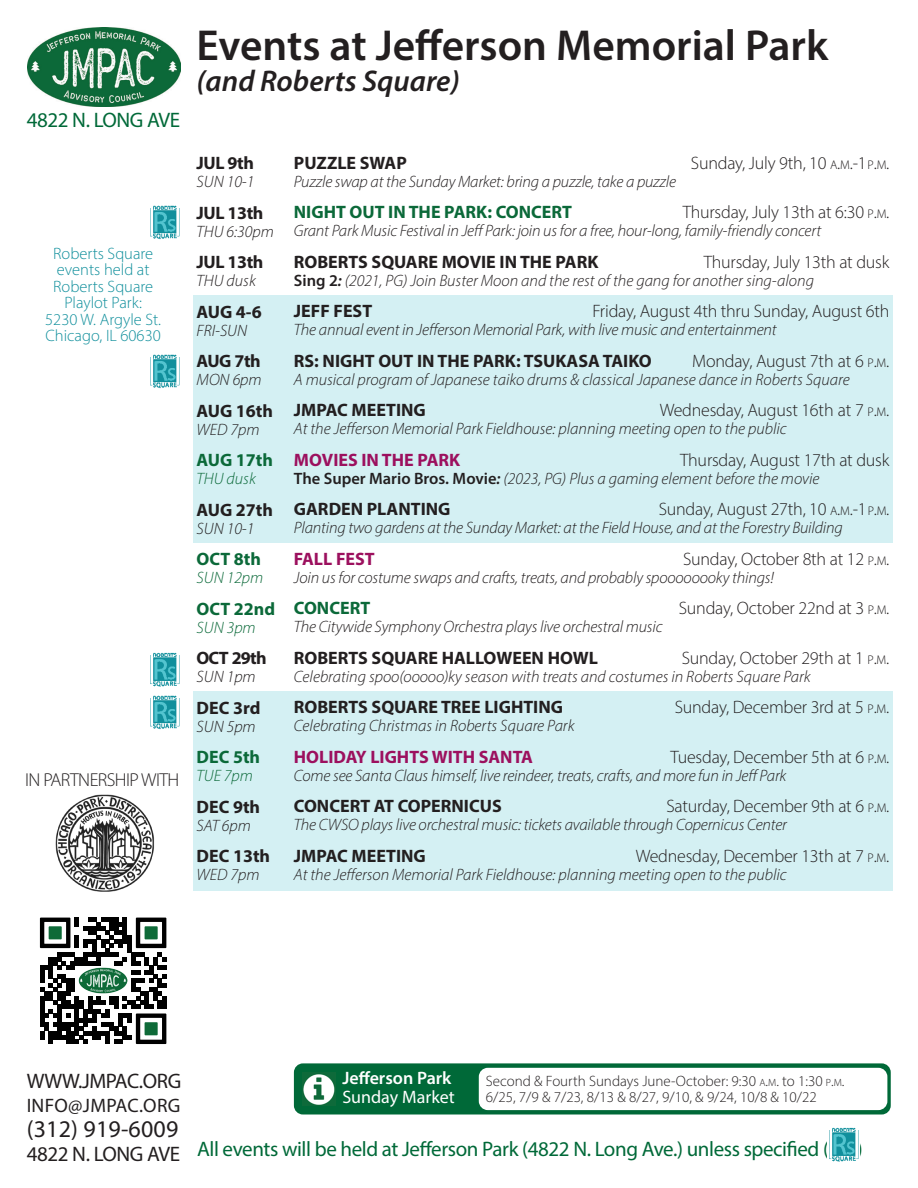
<style>
.page{position:relative;width:918px;height:1188px;background:#fff}
.page>*{position:absolute;margin:0;border:0;box-sizing:border-box;transform-origin:0 0}
.t1{font:600 43.5px "Myriad Pro";color:#231f20}
.t2{font:italic 600 30px "Myriad Pro";color:#231f20}
.t3{font:24px "Myriad Pro";letter-spacing:.01em;color:#231f20}
.t4{font:21px "Myriad Pro";letter-spacing:-.02em;color:#006938}
.t5{font:21px "Myriad Pro";letter-spacing:-.02em;color:#231f20}
.t6{font:19.5px "Myriad Pro";letter-spacing:.015em;color:#231f20}
.t7{font:300 18.75px "Myriad Pro";letter-spacing:-.03em;color:#231f20}
.t8{font:300 18px "Myriad Pro";letter-spacing:-.01em;color:#231f20}
.t9{font:700 18px "Myriad Pro";color:#231f20}
.t10{font:700 18px "Myriad Pro";color:#0b6939}
.t11{font:700 18px "Myriad Pro";color:#9c105e}
.t12{font:600 18px "Myriad Pro";color:#fff}
.t13{font:18px "Myriad Pro";color:#fff}
.t14{font:italic 300 16.5px "Myriad Pro";letter-spacing:-.01em;color:#231f20}
.t15{font:300 16.5px/16.5px "Myriad Pro";color:#108f9c;text-align:center}
.t16{font:italic 300 16.5px "Myriad Pro";color:#0b6939}
.t17{font:300 15px/15.6px "Myriad Pro";color:#231f20}
.s1{font-size:12.6px}
.s2{font-style:inherit}
.s3{font-weight:600;font-style:normal}
.s4{font-weight:600}
.s5{font-size:10.5px}
</style>
<div class="page">
<div style="left:194px;top:295px;width:699px;height:248px;background:#d4f0f3"></div>
<div style="left:194px;top:692px;width:699px;height:199px;background:#d4f0f3"></div>
<img style="left:55px;top:794px;width:99px;height:98px">
<img style="left:27px;top:27px;width:153px;height:80px">
<img style="left:150px;top:205px;width:30px;height:35px">
<img style="left:150px;top:652px;width:30px;height:35px">
<img style="left:150px;top:695px;width:30px;height:35px">
<img style="left:150px;top:354px;width:30px;height:35px">
<img style="left:829px;top:1127px;width:30px;height:35px">
<div style="left:294px;top:1063px;width:597px;height:52px;background:#006938;border-radius:9px"></div>
<div style="left:479px;top:1068px;width:408px;height:42px;background:#fff;border-radius:9px"></div>
<svg style="left:40px;top:918px;width:126px;height:126px"></svg>
<img style="left:78px;top:968px;width:50px;height:26px">
<img style="left:303px;top:1072px;width:33px;height:34px">
<p class="t4" style="left:27px;top:107px;width:155px">4822 N. LONG AVE</p>
<p class="t15" style="left:53px;top:245px;width:102px">Roberts Square events held at<br>Roberts Square<br>Playlot Park:</p>
<p class="t15" style="left:45px;top:311px;width:117px">5230 W. Argyle St.</p>
<p class="t15" style="left:46px;top:328px;width:117px">Chicago, IL 60630</p>
<p class="t7" style="left:25px;top:768px;width:156px">IN PARTNERSHIP WITH</p>
<p class="t1" style="left:197px;top:17px;width:633px">Events at Jefferson Memorial Park</p>
<p class="t2" style="left:197px;top:62px;width:265px">(and Roberts Square)</p>
<p class="t9" style="left:197px;top:152px;width:59px">JUL 9th</p>
<p class="t14" style="left:197px;top:172px;width:59px">SUN 10-1</p>
<p class="t9" style="left:197px;top:201px;width:68px">JUL 13th</p>
<p class="t14" style="left:197px;top:222px;width:79px">THU 6:30pm</p>
<p class="t9" style="left:197px;top:251px;width:68px">JUL 13th</p>
<p class="t14" style="left:197px;top:271px;width:61px">THU dusk</p>
<p class="t9" style="left:197px;top:300px;width:67px">AUG 4-6</p>
<p class="t14" style="left:197px;top:321px;width:52px">FRI-SUN</p>
<p class="t9" style="left:197px;top:350px;width:65px">AUG 7th</p>
<p class="t14" style="left:197px;top:370px;width:67px">MON 6pm</p>
<p class="t9" style="left:197px;top:399px;width:78px">AUG 16th</p>
<p class="t14" style="left:197px;top:420px;width:64px">WED 7pm</p>
<p class="t10" style="left:197px;top:449px;width:78px">AUG 17th</p>
<p class="t16" style="left:197px;top:469px;width:61px">THU dusk</p>
<p class="t9" style="left:197px;top:498px;width:78px">AUG 27th</p>
<p class="t14" style="left:197px;top:519px;width:59px">SUN 10-1</p>
<p class="t10" style="left:197px;top:548px;width:66px">OCT 8th</p>
<p class="t16" style="left:197px;top:568px;width:68px">SUN 12pm</p>
<p class="t10" style="left:197px;top:597px;width:80px">OCT 22nd</p>
<p class="t16" style="left:197px;top:618px;width:61px">SUN 3pm</p>
<p class="t9" style="left:197px;top:647px;width:72px">OCT 29th</p>
<p class="t14" style="left:197px;top:667px;width:61px">SUN 1pm</p>
<p class="t9" style="left:197px;top:696px;width:65px">DEC 3rd</p>
<p class="t14" style="left:197px;top:717px;width:61px">SUN 5pm</p>
<p class="t10" style="left:197px;top:746px;width:65px">DEC 5th</p>
<p class="t16" style="left:197px;top:766px;width:58px">TUE 7pm</p>
<p class="t9" style="left:197px;top:795px;width:65px">DEC 9th</p>
<p class="t14" style="left:197px;top:816px;width:56px">SAT 6pm</p>
<p class="t9" style="left:197px;top:845px;width:75px">DEC 13th</p>
<p class="t14" style="left:197px;top:865px;width:64px">WED 7pm</p>
<p class="t9" style="left:294px;top:151px;width:114px">PUZZLE SWAP</p>
<p class="t8" style="left:691px;top:152px;width:200px">Sunday, July 9th, 10 <span class="s1">A</span><span class="s2">.</span><span class="s1">M</span><span class="s2">.</span>-1 <span class="s1">P</span><span class="s2">.</span><span class="s1">M</span><span class="s2">.</span></p>
<p class="t14" style="left:294px;top:171px;width:384px">Puzzle swap at the Sunday Market: bring a puzzle, take a puzzle</p>
<p class="t10" style="left:294px;top:200px;width:280px">NIGHT OUT IN THE PARK: CONCERT</p>
<p class="t8" style="left:683px;top:201px;width:208px">Thursday, July 13th at 6:30 <span class="s1">P</span><span class="s2">.</span><span class="s1">M</span><span class="s2">.</span></p>
<p class="t14" style="left:294px;top:221px;width:529px">Grant Park Music Festival in Jeff Park: join us for a free, hour-long, family-friendly concert</p>
<p class="t9" style="left:294px;top:250px;width:306px">ROBERTS SQUARE MOVIE IN THE PARK</p>
<p class="t8" style="left:704px;top:251px;width:187px">Thursday, July 13th at dusk</p>
<p class="t14" style="left:294px;top:270px;width:522px"><span class="s3">Sing 2</span><span class="s4">:</span> (2021, PG) Join Buster Moon and the rest of the gang for another sing-along</p>
<p class="t9" style="left:294px;top:299px;width:80px">JEFF FEST</p>
<p class="t8" style="left:592px;top:300px;width:299px">Friday, August 4th thru Sunday, August 6th</p>
<p class="t14" style="left:294px;top:320px;width:484px">The annual event in Jefferson Memorial Park, with live music and entertainment</p>
<p class="t9" style="left:294px;top:349px;width:359px">RS: NIGHT OUT IN THE PARK: TSUKASA TAIKO</p>
<p class="t8" style="left:692px;top:350px;width:199px">Monday, August 7th at 6 <span class="s1">P</span><span class="s2">.</span><span class="s1">M</span>.</p>
<p class="t14" style="left:294px;top:369px;width:557px">A musical program of Japanese taiko drums &amp; classical Japanese dance in Roberts Square</p>
<p class="t9" style="left:294px;top:398px;width:133px">JMPAC MEETING</p>
<p class="t8" style="left:660px;top:399px;width:231px">Wednesday, August 16th at 7 <span class="s1">P</span><span class="s2">.</span><span class="s1">M</span>.</p>
<p class="t14" style="left:294px;top:419px;width:494px">At the Jefferson Memorial Park Fieldhouse: planning meeting open to the public</p>
<p class="t11" style="left:294px;top:448px;width:168px">MOVIES IN THE PARK</p>
<p class="t8" style="left:680px;top:449px;width:211px">Thursday, August 17th at dusk</p>
<p class="t14" style="left:294px;top:468px;width:527px"><span class="s3">The Super Mario Bros. Movie</span><span class="s4">:</span> (2023, PG) Plus a gaming element before the movie</p>
<p class="t9" style="left:294px;top:497px;width:158px">GARDEN PLANTING</p>
<p class="t8" style="left:659px;top:498px;width:232px">Sunday, August 27th, 10 <span class="s1">A</span><span class="s2">.</span><span class="s1">M</span><span class="s2">.</span>-1 <span class="s1">P</span><span class="s2">.</span><span class="s1">M</span><span class="s2">.</span></p>
<p class="t14" style="left:294px;top:518px;width:550px">Planting two gardens at the Sunday Market: at the Field House, and at the Forestry Building</p>
<p class="t11" style="left:294px;top:547px;width:82px">FALL FEST</p>
<p class="t8" style="left:683px;top:548px;width:208px">Sunday, October 8th at 12 <span class="s1">P</span><span class="s2">.</span><span class="s1">M</span>.</p>
<p class="t14" style="left:294px;top:567px;width:482px">Join us for costume swaps and crafts, treats, and probably spoooooooky things!</p>
<p class="t10" style="left:294px;top:596px;width:78px">CONCERT</p>
<p class="t8" style="left:679px;top:597px;width:212px">Sunday, October 22nd at 3 <span class="s1">P</span><span class="s2">.</span><span class="s1">M</span>.</p>
<p class="t14" style="left:294px;top:617px;width:370px">The Citywide Symphony Orchestra plays live orchestral music</p>
<p class="t9" style="left:294px;top:646px;width:306px">ROBERTS SQUARE HALLOWEEN HOWL</p>
<p class="t8" style="left:682px;top:647px;width:209px">Sunday, October 29th at 1 <span class="s1">P</span><span class="s2">.</span><span class="s1">M</span>.</p>
<p class="t14" style="left:294px;top:666px;width:518px">Celebrating spoo(ooooo)ky season with treats and costumes in Roberts Square Park</p>
<p class="t9" style="left:294px;top:695px;width:271px">ROBERTS SQUARE TREE LIGHTING</p>
<p class="t8" style="left:675px;top:696px;width:216px">Sunday, December 3rd at 5 <span class="s1">P</span><span class="s2">.</span><span class="s1">M</span>.</p>
<p class="t14" style="left:294px;top:716px;width:282px">Celebrating Christmas in Roberts Square Park</p>
<p class="t11" style="left:294px;top:745px;width:241px">HOLIDAY LIGHTS WITH SANTA</p>
<p class="t8" style="left:670px;top:746px;width:221px">Tuesday, December 5th at 6 <span class="s1">P</span><span class="s2">.</span><span class="s1">M</span>.</p>
<p class="t14" style="left:294px;top:765px;width:494px">Come see Santa Claus himself, live reindeer, treats, crafts, and more fun in Jeff Park</p>
<p class="t9" style="left:294px;top:794px;width:209px">CONCERT AT COPERNICUS</p>
<p class="t8" style="left:666px;top:795px;width:224px">Saturday, December 9th at 6 <span class="s1">P</span><span class="s2">.</span><span class="s1">M</span>.</p>
<p class="t14" style="left:294px;top:815px;width:495px">The CWSO plays live orchestral music: tickets available through Copernicus Center</p>
<p class="t9" style="left:294px;top:844px;width:133px">JMPAC MEETING</p>
<p class="t8" style="left:636px;top:845px;width:255px">Wednesday, December 13th at 7 <span class="s1">P</span><span class="s2">.</span><span class="s1">M</span>.</p>
<p class="t14" style="left:294px;top:864px;width:494px">At the Jefferson Memorial Park Fieldhouse: planning meeting open to the public</p>
<p class="t5" style="left:27px;top:1068px;width:156px">WWW.JMPAC.ORG</p>
<p class="t6" style="left:27px;top:1093px;width:155px">INFO@JMPAC.ORG</p>
<p class="t3" style="left:27px;top:1114px;width:153px">(312) 919-6009</p>
<p class="t5" style="left:27px;top:1141px;width:155px">4822 N. LONG AVE</p>
<p class="t12" style="left:342px;top:1067px;width:111px">Jefferson Park</p>
<p class="t13" style="left:342px;top:1086px;width:114px">Sunday Market</p>
<p class="t17" style="left:486px;top:1073px;width:360px">Second &amp; Fourth Sundays June-October: 9:30 <span class="s5">A</span><span class="s2">.</span><span class="s5">M</span>. to 1:30 <span class="s5">P</span><span class="s2">.</span><span class="s5">M</span>.<br>6/25, 7/9 &amp; 7/23, 8/13 &amp; 8/27, 9/10, &amp; 9/24, 10/8 &amp; 10/22</p>
<p class="t4" style="left:197px;top:1136px;width:633px">All events will be held at Jefferson Park (4822 N. Long Ave.) unless specified (</p>
<p class="t4" style="left:857px;top:1136px;width:7px">)</p>
</div>
